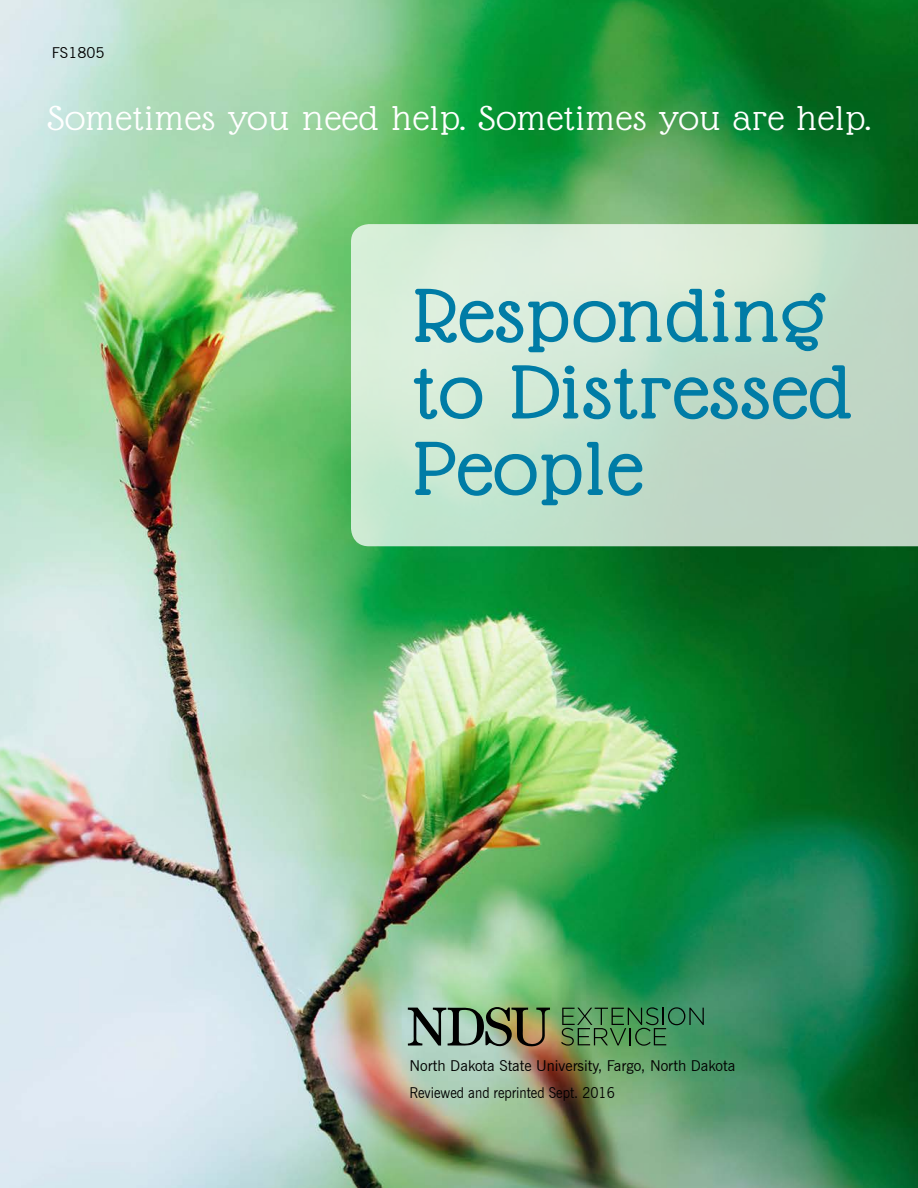
<style>
.page{position:relative;width:918px;height:1188px;background:#fff}
.page>*{position:absolute;margin:0;border:0;box-sizing:border-box;transform-origin:0 0}
.t1{font:81px/76.5px "Glass Antiqua";letter-spacing:.03em;color:#007ca6;scale:1.1 1}
.t2{font:37.5px "Glass Antiqua";letter-spacing:.03em;color:#fff;scale:1.1 1}
.t3{font:15px/27px "News Gothic BT";color:#000}
</style>
<div class="page">
<img style="left:1px;top:0;width:917px;height:1188px">
<svg style="left:351px;top:224px;width:567px;height:322px;background:#c9e1ce"></svg>
<img style="left:408px;top:1007px;width:142px;height:41px">
<svg style="left:561px;top:1007px;width:143px;height:39px;background:#478653"></svg>
<svg style="left:414px;top:288px;width:413px;height:65px;background:#b5d9cf"></svg>
<svg style="left:413px;top:368px;width:70px;height:52px;background:#b5dad0"></svg>
<svg style="left:511px;top:364px;width:341px;height:56px;background:#a5cec6"></svg>
<svg style="left:414px;top:441px;width:229px;height:65px;background:#a9d5c9"></svg>
<p class="t3" style="left:52px;top:39px;width:54px">FS1805</p>
<h2 class="t2" style="left:47px;top:99px;width:750px">Sometimes you need help. Sometimes you are help.</h2>
<h1 class="t1" style="left:414px;top:277px;width:400px">Responding to Distressed<br>People</h1>
<p class="t3" style="left:410px;top:1052px;width:327px">North Dakota State University, Fargo, North Dakota<br>Reviewed and reprinted Sept. 2016</p>
</div>
